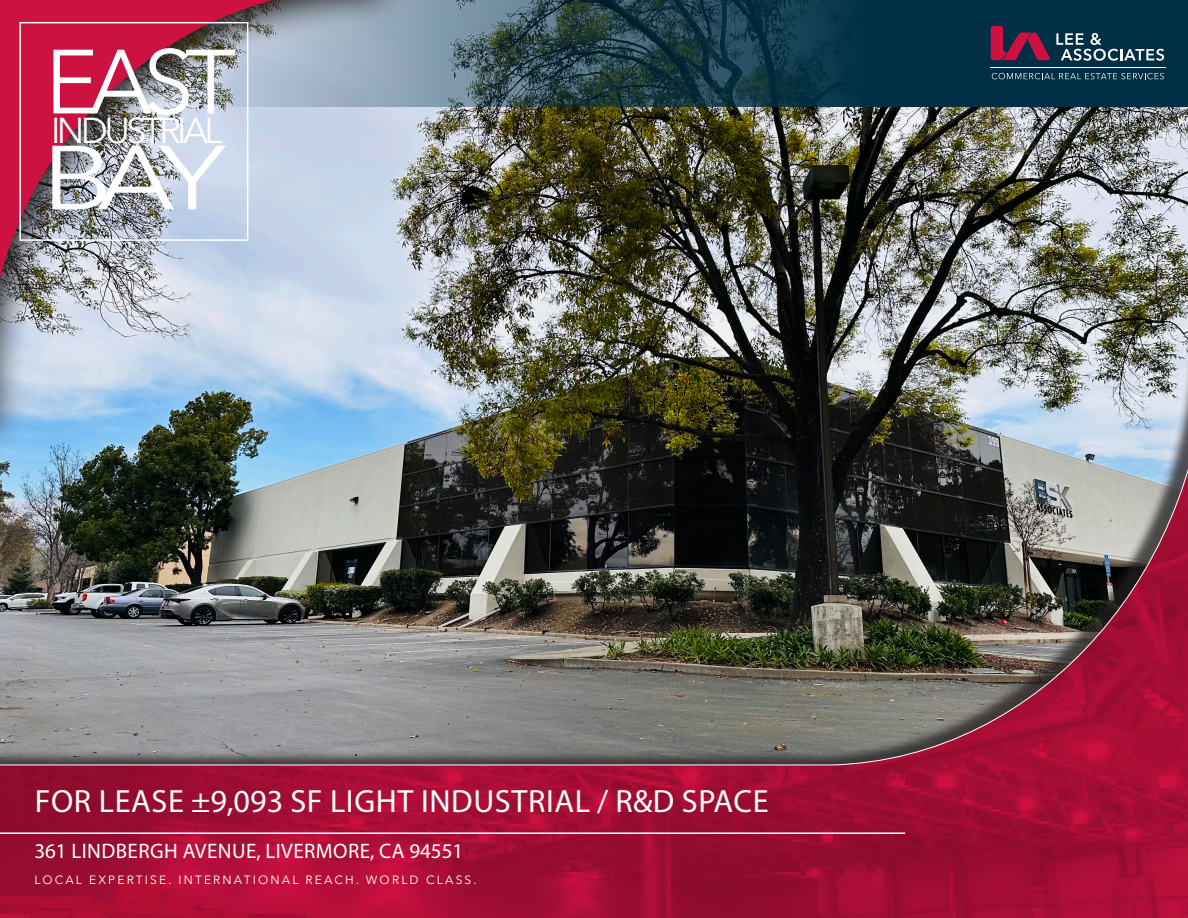
<style>
.page{position:relative;width:1188px;height:918px;background:#fff}
.page>*{position:absolute;margin:0;border:0;box-sizing:border-box;transform-origin:0 0}
.t1{font:90px "Avenir Next";letter-spacing:-.1em;color:#fff}
.t2{font:90px "Avenir Next";letter-spacing:-.1em;color:#fff;scale:1.25 1}
.t3{font:36px "Avenir Next";letter-spacing:-.1em;color:#fff}
.t4{font:32.25px "Myriad Pro";letter-spacing:.02em;color:#fff}
.t5{font:21px "Myriad Pro";letter-spacing:.02em;color:#fff}
.t6{font:12px "Avenir Next";letter-spacing:.18em;color:#fff}
</style>
<div class="page">
<img style="left:411px;top:107px;width:777px;height:170px">
<img style="left:0;top:292px;width:1188px;height:626px">
<svg style="left:411px;top:0;width:777px;height:107px;background:#1c4251"></svg>
<svg style="left:1056px;top:33px;width:108px;height:28px;background:#395d6e"></svg>
<svg style="left:991px;top:26px;width:59px;height:34px;background:#6e1e42"></svg>
<svg style="left:992px;top:73px;width:172px;height:6px"></svg>
<hr style="left:990px;top:67px;width:176px;height:1px;background:#fff">
<hr style="left:0;top:832px;width:905px;height:2px;background:#fff">
<div style="left:0;top:0;width:411px;height:457px;background:#231f20;opacity:.98"></div>
<svg style="left:0;top:0;width:373px;height:416px;background:#b2a1b5"></svg>
<div style="left:19px;top:22px;width:229px;height:219px;border:2px solid #fff"></div>
<p class="t1" style="left:45px;top:6px;width:193px">EAST</p>
<p class="t3" style="left:51px;top:101px;width:173px">INDUSTRIAL</p>
<p class="t2" style="left:42px;top:102px;width:149px">BAY</p>
<p class="t4" style="left:35px;top:781px;width:735px">FOR LEASE ±9,093 SF LIGHT INDUSTRIAL / R&amp;D SPACE</p>
<p class="t5" style="left:34px;top:838px;width:430px">361 LINDBERGH AVENUE, LIVERMORE, CA 94551</p>
<p class="t6" style="left:34px;top:870px;width:444px">LOCAL EXPERTISE. INTERNATIONAL REACH. WORLD CLASS.</p>
</div>
